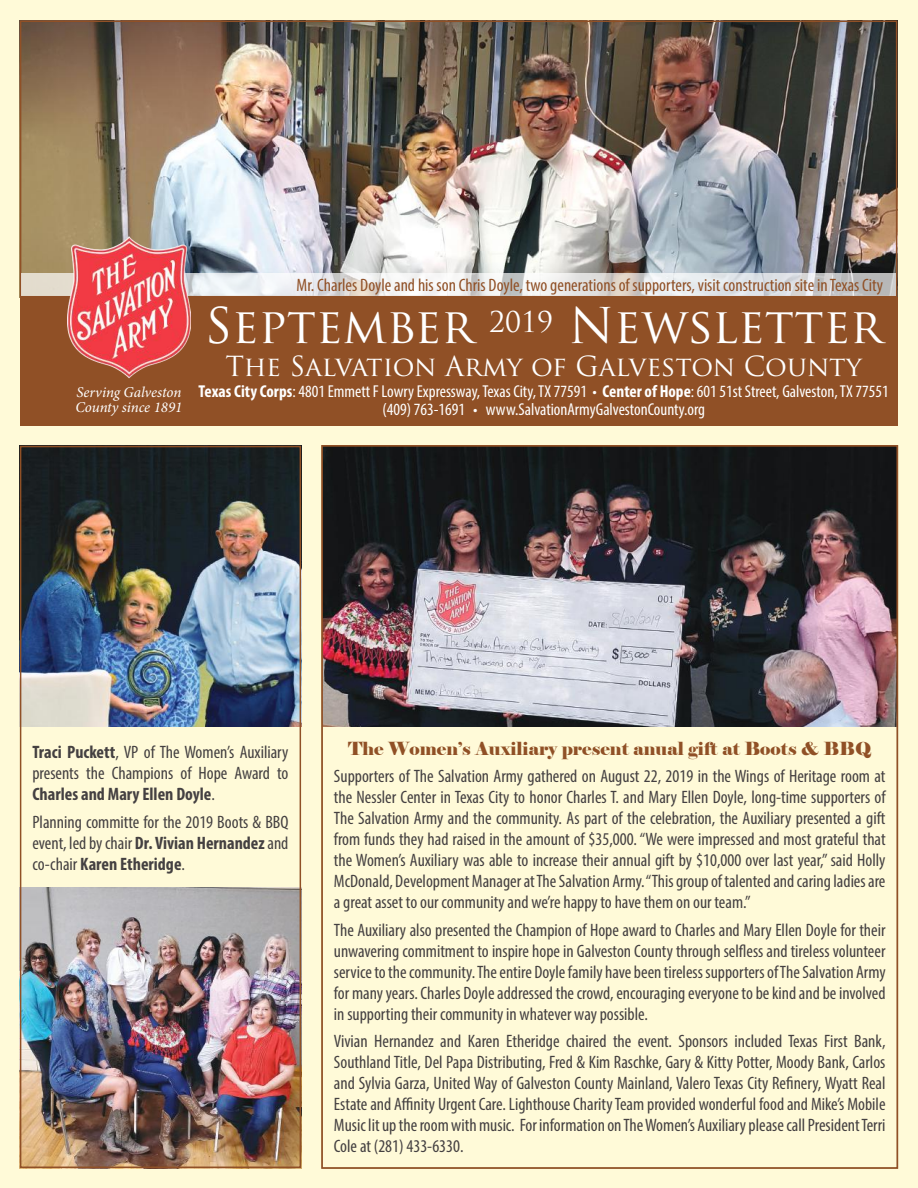
<style>
.page{position:relative;width:918px;height:1188px;background:#fffad8}
.page>*{position:absolute;margin:0;border:0;box-sizing:border-box;transform-origin:0 0}
.t1{font:48px "Trajan Pro";color:#fff}
.t2{font:27px "Trajan Pro";color:#fff}
.t3{font:condensed 18px/21px "Myriad Pro";color:#444041;text-align:justify}
.t4{font:condensed 18px "Myriad Pro";color:#905026}
.t5{font:18px "Elephant";color:#905026}
.t6{font:condensed 17.25px/18px "Myriad Pro";color:#fff;text-align:center}
.t7{font:italic 15px/15px "Minion Pro";letter-spacing:-.01em;color:#fff}
.s1{font-weight:700}
</style>
<div class="page">
<img style="left:324px;top:448px;width:571px;height:279px">
<img style="left:23px;top:24px;width:871px;height:250px">
<div style="left:20px;top:21px;width:877px;height:276px;border:2px solid #905026"></div>
<svg style="left:21px;top:274px;width:875px;height:22px"></svg>
<div style="left:20px;top:297px;width:877px;height:129px;background:#905026"></div>
<img style="left:68px;top:237px;width:122px;height:142px">
<img style="left:23px;top:449px;width:275px;height:278px">
<img style="left:20px;top:888px;width:281px;height:281px">
<div style="left:20px;top:446px;width:281px;height:722px;border:2px solid #905026"></div>
<p class="t7" style="left:75px;top:385px;width:108px">Serving Galveston<br>County since 1891</p>
<p class="t4" style="left:297px;top:274px;width:588px">Mr. Charles Doyle and his son Chris Doyle, two generations of supporters, visit construction site in Texas City</p>
<h1 class="t1" style="left:205px;top:295px;width:679px">September <sup>2019</sup> Newsletter</h1>
<h2 class="t2" style="left:226px;top:349px;width:638px">The Salvation Army of Galveston County</h2>
<p class="t6" style="left:199px;top:382px;width:692px"><span class="s1">Texas City Corps</span>: 4801 Emmett F Lowry Expressway, Texas City, TX 77591 • <span class="s1">Center of Hope</span>: 601 51st Street, Galveston, TX 77551 (409) 763-1691 • www.SalvationArmyGalvestonCounty.org</p>
<p class="t3" style="left:32px;top:742px;width:258px"><span class="s1">Traci Puckett</span>, VP of The Women’s Auxiliary</p>
<p class="t5" style="left:348px;top:738px;width:525px">The Women’s Auxiliary present anual gift at Boots &amp; BBQ</p>
<p class="t3" style="left:32px;top:763px;width:258px">presents the Champions of Hope Award to<br><span class="s1">Charles and Mary Ellen Doyle</span>.</p>
<p class="t3" style="left:32px;top:811px;width:258px">Planning committe for the 2019 Boots &amp; BBQ event, led by chair <span class="s1">Dr. Vivian Hernandez</span> and co-chair <span class="s1">Karen Etheridge</span>.</p>
<p class="t3" style="left:334px;top:765px;width:553px">Supporters of The Salvation Army gathered on August 22, 2019 in the Wings of Heritage room at the Nessler Center in Texas City to honor Charles T. and Mary Ellen Doyle, long-time supporters of The Salvation Army and the community. As part of the celebration, the Auxiliary presented a gift from funds they had raised in the amount of $35,000. “We were impressed and most grateful that the Women’s Auxiliary was able to increase their annual gift by $10,000 over last year,” said Holly McDonald, Development Manager at The Salvation Army. “This group of talented and caring ladies are a great asset to our community and we’re happy to have them on our team.”</p>
<p class="t3" style="left:334px;top:919px;width:553px">The Auxiliary also presented the Champion of Hope award to Charles and Mary Ellen Doyle for their unwavering commitment to inspire hope in Galveston County through selfless and tireless volunteer service to the community. The entire Doyle family have been tireless supporters of The Salvation Army for many years. Charles Doyle addressed the crowd, encouraging everyone to be kind and be involved in supporting their community in whatever way possible.</p>
<p class="t3" style="left:334px;top:1031px;width:553px">Vivian Hernandez and Karen Etheridge chaired the event. Sponsors included Texas First Bank, Southland Title, Del Papa Distributing, Fred &amp; Kim Raschke, Gary &amp; Kitty Potter, Moody Bank, Carlos and Sylvia Garza, United Way of Galveston County Mainland, Valero Texas City Refinery, Wyatt Real Estate and Affinity Urgent Care. Lighthouse Charity Team provided wonderful food and Mike’s Mobile Music lit up the room with music. For information on The Women’s Auxiliary please call President Terri Cole at (281) 433-6330.</p>
</div>
